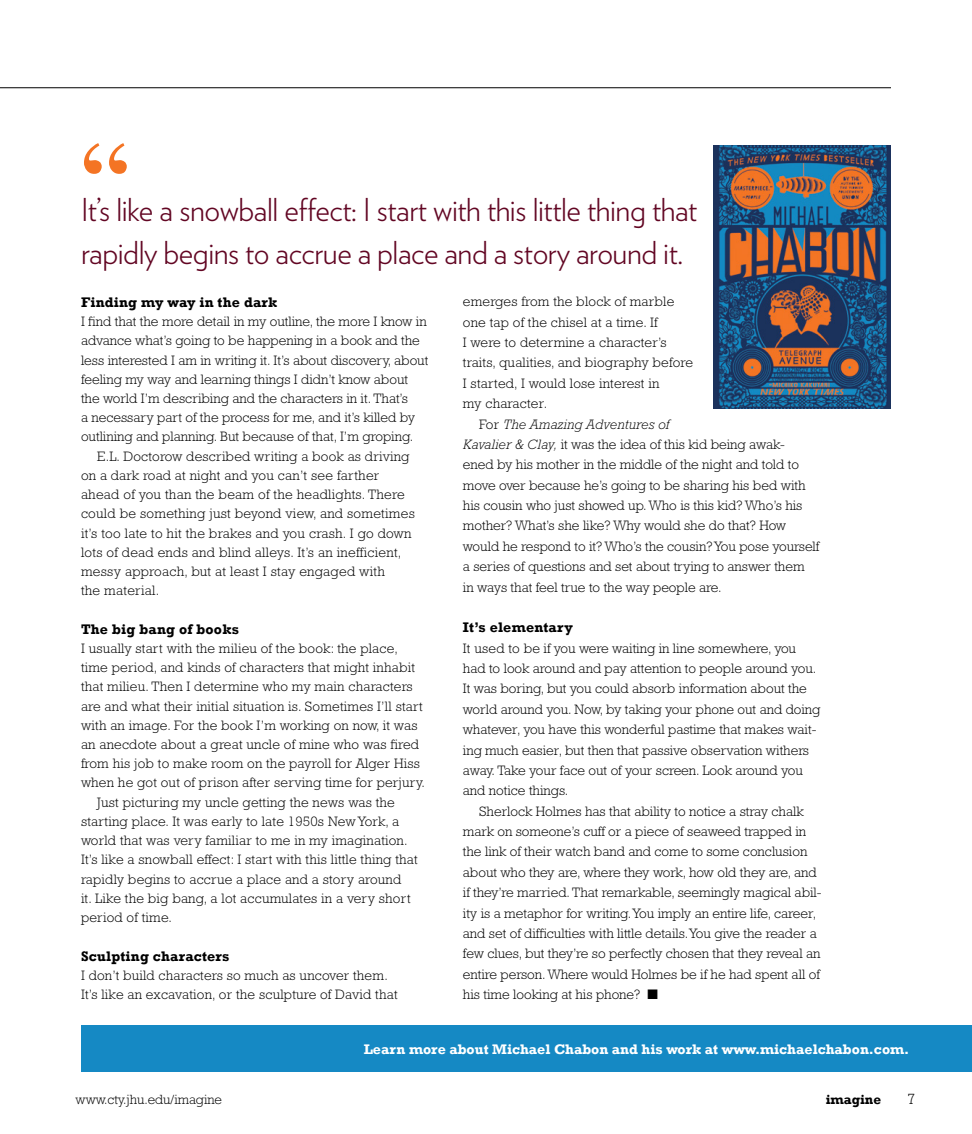
<style>
.page{position:relative;width:972px;height:1134px;background:#fff}
.page>*{position:absolute;margin:0;border:0;box-sizing:border-box;transform-origin:0 0}
.t1{font:126px "Times";color:#f47424}
.t2{font:300 31.5px/43.5px "Verlag";letter-spacing:-.015em;color:#620623}
.t3{font:300 15px "Rockwell Std";color:#000}
.t4{font:700 14.25px "Rockwell";letter-spacing:.015em;color:#000}
.t5{font:700 14.25px "Rockwell";color:#fff}
.t6{font:300 13.8px/20.4px "Rockwell Std";color:#000}
.t7{font:300 13.8px/19.2px "Rockwell Std";letter-spacing:.02em;color:#000}
.t8{font:italic 300 13.8px "Rockwell Std";letter-spacing:.015em;color:#000}
.t9{font:300 13.5px "Rockwell Std";color:#000}
.t10{font:700 13.5px "Rockwell";color:#000}
.s1{font-style:normal}
.s2{font-style:italic}
</style>
<div class="page">
<hr style="left:0;top:87px;width:891px;height:1px;background:#000">
<div style="left:81px;top:1026px;width:891px;height:46px;background:#1589c4"></div>
<img style="left:714px;top:146px;width:177px;height:263px">
<h1 class="t1" style="left:73px;top:68px;width:69px">‘‘</h1>
<h2 class="t2" style="left:81px;top:186px;width:618px">It’s like a snowball effect: I start with this little thing that rapidly begins to accrue a place and a story around it.</h2>
<p class="t4" style="left:81px;top:293px;width:198px">Finding my way in the dark</p>
<p class="t6" style="left:81px;top:312px;width:349px;line-height:19.2px">I find that the more detail in my outline, the more I know in advance what’s going to be happening in a book and the less interested I am in writing it. It’s about discovery, about feeling my way and learning things I didn’t know about the world I’m describing and the characters in it. That’s<br>a necessary part of the process for me, and it’s killed by outlining and planning. But because of that, I’m groping.</p>
<p class="t7" style="left:81px;top:446px;width:335px;text-indent:16px">E.L. Doctorow described writing a book as driving on a dark road at night and you can’t see farther ahead of you than the beam of the headlights. There could be something just beyond view, and sometimes it’s too late to hit the brakes and you crash. I go down lots of dead ends and blind alleys. It’s an inefficient, messy approach, but at least I stay engaged with<br>the material.</p>
<p class="t4" style="left:81px;top:620px;width:160px">The big bang of books</p>
<p class="t6" style="left:81px;top:638px;width:318px">I usually start with the milieu of the book: the place,</p>
<p class="t6" style="left:81px;top:657px;width:336px">time period, and kinds of characters that might inhabit</p>
<p class="t6" style="left:81px;top:676px;width:333px">that milieu. Then I determine who my main characters</p>
<p class="t6" style="left:81px;top:696px;width:343px">are and what their initial situation is. Sometimes I’ll start</p>
<p class="t6" style="left:81px;top:715px;width:338px">with an image. For the book I’m working on now, it was</p>
<p class="t6" style="left:81px;top:734px;width:340px">an anecdote about a great uncle of mine who was fired</p>
<p class="t6" style="left:81px;top:753px;width:341px">from his job to make room on the payroll for Alger Hiss</p>
<p class="t6" style="left:81px;top:773px;width:345px">when he got out of prison after serving time for perjury.</p>
<p class="t6" style="left:97px;top:792px;width:299px">Just picturing my uncle getting the news was the</p>
<p class="t6" style="left:81px;top:811px;width:320px">starting place. It was early to late 1950s New York, a</p>
<p class="t6" style="left:81px;top:830px;width:328px">world that was very familiar to me in my imagination.</p>
<p class="t6" style="left:81px;top:850px;width:338px">It’s like a snowball effect: I start with this little thing that</p>
<p class="t6" style="left:81px;top:869px;width:322px">rapidly begins to accrue a place and a story around</p>
<p class="t6" style="left:81px;top:888px;width:331px">it. Like the big bang, a lot accumulates in a very short</p>
<p class="t6" style="left:81px;top:907px;width:93px">period of time.</p>
<p class="t4" style="left:81px;top:947px;width:150px">Sculpting characters</p>
<p class="t6" style="left:81px;top:965px;width:318px;line-height:19.2px">I don’t build characters so much as uncover them.<br>It’s like an excavation, or the sculpture of David that</p>
<p class="t6" style="left:463px;top:291px;width:213px">emerges from the block of marble</p>
<p class="t6" style="left:463px;top:312px;width:196px">one tap of the chisel at a time. If</p>
<p class="t6" style="left:463px;top:332px;width:205px">I were to determine a character’s</p>
<p class="t6" style="left:463px;top:353px;width:232px">traits, qualities, and biography before</p>
<p class="t6" style="left:463px;top:373px;width:198px">I started, I would lose interest in</p>
<p class="t6" style="left:463px;top:393px;width:86px">my character.</p>
<p class="t8" style="left:479px;top:416px;width:191px"><span class="s1">For</span> The Amazing Adventures of</p>
<p class="t6" style="left:463px;top:434px;width:324px"><span class="s2">Kavalier &amp; Clay,</span> it was the idea of this kid being awak-</p>
<p class="t6" style="left:463px;top:454px;width:338px">ened by his mother in the middle of the night and told to</p>
<p class="t6" style="left:463px;top:475px;width:344px">move over because he’s going to be sharing his bed with</p>
<p class="t6" style="left:463px;top:495px;width:341px">his cousin who just showed up. Who is this kid? Who’s his</p>
<p class="t6" style="left:463px;top:516px;width:325px">mother? What’s she like? Why would she do that? How</p>
<p class="t6" style="left:463px;top:536px;width:358px">would he respond to it? Who’s the cousin? You pose yourself</p>
<p class="t6" style="left:463px;top:556px;width:343px">a series of questions and set about trying to answer them</p>
<p class="t6" style="left:463px;top:577px;width:260px">in ways that feel true to the way people are.</p>
<p class="t4" style="left:463px;top:619px;width:112px">It’s elementary</p>
<p class="t6" style="left:463px;top:638px;width:359px">It used to be if you were waiting in line somewhere, you had to look around and pay attention to people around you.<br>It was boring, but you could absorb information about the world around you. Now, by taking your phone out and doing whatever, you have this wonderful pastime that makes wait&shy;ing much easier, but then that passive observation withers away. Take your face out of your screen. Look around you and notice things.</p>
<p class="t6" style="left:463px;top:801px;width:360px;text-indent:16px">Sherlock Holmes has that ability to notice a stray chalk mark on someone’s cuff or a piece of seaweed trapped in the link of their watch band and come to some conclusion about who they are, where they work, how old they are, and if they’re married. That remarkable, seemingly magical abil&shy;ity is a metaphor for writing. You imply an entire life, career, and set of difficulties with little details. You give the reader a few clues, but they’re so perfectly chosen that they reveal an entire person. Where would Holmes be if he had spent all of his time looking at his phone? ■</p>
<p class="t5" style="left:364px;top:1041px;width:547px">Learn more about Michael Chabon and his work at www.michaelchabon.com.</p>
<p class="t9" style="left:76px;top:1092px;width:148px">www.cty.jhu.edu/imagine</p>
<p class="t10" style="left:826px;top:1092px;width:57px">imagine</p>
<p class="t3" style="left:908px;top:1091px;width:9px">7</p>
</div>
